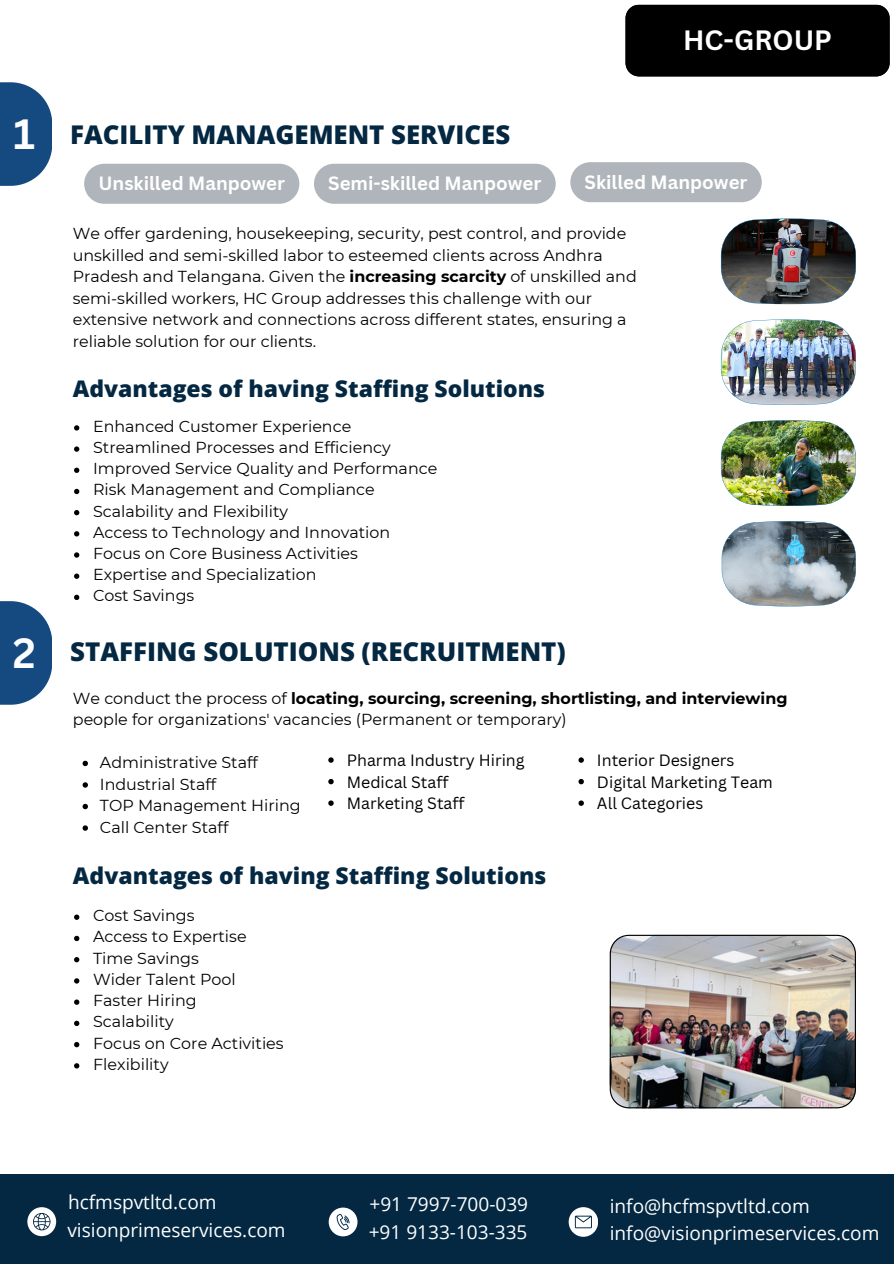
<style>
.page{position:relative;width:894px;height:1264px;background:#fff}
.page>*{position:absolute;margin:0;border:0;box-sizing:border-box;transform-origin:0 0}
.t1{font:700 41.1px "Canva Sans";color:#fcfdfe}
.t2{font:700 27.15px "Canva Sans";color:#fff}
.t3{font:800 25.8px "Open Sans";color:#042842}
.t4{font:800 22.95px "Open Sans";color:#042842}
.t5{font:19.05px "Open Sans";color:#fdfefe}
.t6{font:700 18.75px "Canva Sans";color:#fff}
.t7{font:15.9px/21.5px "Montserrat";color:#000}
.t8{font:15.9px "Canva Sans";color:#000}
.s1{font-weight:700}
</style>
<div class="page">
<div style="left:625px;top:5px;width:264px;height:71px;background:#000"></div>
<div style="left:0;top:1174px;width:893px;height:89px;background:#042842"></div>
<svg style="left:27px;top:1207px;width:29px;height:29px"></svg>
<svg style="left:328px;top:1207px;width:29px;height:29px"></svg>
<svg style="left:568px;top:1207px;width:29px;height:29px"></svg>
<div style="left:0;top:601px;width:52px;height:103px;background:#154a81"></div>
<div style="left:0;top:82px;width:52px;height:104px;background:#154a81"></div>
<img style="left:720px;top:218px;width:135px;height:86px">
<img style="left:720px;top:319px;width:135px;height:86px">
<img style="left:720px;top:420px;width:135px;height:86px">
<svg style="left:721px;top:521px;width:134px;height:85px"></svg>
<img style="left:609px;top:934px;width:246px;height:174px">
<svg style="left:74px;top:914px;width:5px;height:5px"></svg>
<svg style="left:74px;top:935px;width:5px;height:6px"></svg>
<svg style="left:74px;top:957px;width:5px;height:5px"></svg>
<svg style="left:74px;top:978px;width:5px;height:5px"></svg>
<svg style="left:74px;top:999px;width:5px;height:5px"></svg>
<svg style="left:74px;top:1020px;width:5px;height:6px"></svg>
<svg style="left:74px;top:1042px;width:5px;height:5px"></svg>
<svg style="left:74px;top:1063px;width:5px;height:5px"></svg>
<svg style="left:83px;top:760px;width:5px;height:6px"></svg>
<svg style="left:83px;top:782px;width:5px;height:5px"></svg>
<svg style="left:83px;top:803px;width:5px;height:6px"></svg>
<svg style="left:83px;top:825px;width:5px;height:5px"></svg>
<svg style="left:74px;top:425px;width:5px;height:5px"></svg>
<svg style="left:74px;top:446px;width:5px;height:6px"></svg>
<svg style="left:74px;top:467px;width:5px;height:6px"></svg>
<svg style="left:74px;top:489px;width:5px;height:5px"></svg>
<svg style="left:74px;top:510px;width:5px;height:5px"></svg>
<svg style="left:74px;top:531px;width:5px;height:5px"></svg>
<svg style="left:74px;top:552px;width:5px;height:5px"></svg>
<svg style="left:74px;top:573px;width:5px;height:6px"></svg>
<svg style="left:74px;top:594px;width:5px;height:6px"></svg>
<div style="left:84px;top:164px;width:215px;height:40px;background:#afb5ba;border-radius:20px"></div>
<div style="left:314px;top:164px;width:241px;height:40px;background:#afb5ba;border-radius:20px"></div>
<div style="left:570px;top:162px;width:191px;height:40px;background:#afb5ba;border-radius:20px"></div>
<svg style="left:328px;top:757px;width:5px;height:5px"></svg>
<svg style="left:328px;top:779px;width:5px;height:5px"></svg>
<svg style="left:328px;top:800px;width:5px;height:5px"></svg>
<svg style="left:578px;top:757px;width:5px;height:5px"></svg>
<svg style="left:578px;top:779px;width:5px;height:5px"></svg>
<svg style="left:578px;top:800px;width:5px;height:5px"></svg>
<p class="t1" style="left:13px;top:105px;width:23px">1</p>
<p class="t1" style="left:13px;top:624px;width:24px">2</p>
<p class="t3" style="left:70px;top:117px;width:441px">FACILITY MANAGEMENT SERVICES</p>
<p class="t2" style="left:683px;top:21px;width:150px">HC-GROUP</p>
<p class="t6" style="left:98px;top:170px;width:188px">Unskilled Manpower</p>
<p class="t6" style="left:328px;top:170px;width:215px">Semi-skilled Manpower</p>
<p class="t6" style="left:584px;top:169px;width:164px">Skilled Manpower</p>
<p class="t7" style="left:73px;top:222px;width:565px">We offer gardening, housekeeping, security, pest control, and provide unskilled and semi-skilled labor to esteemed clients across Andhra Pradesh and Telangana. Given the <span class="s1">increasing scarcity</span> of unskilled and semi-skilled workers, HC Group addresses this challenge with our extensive network and connections across different states, ensuring a reliable solution for our clients.</p>
<p class="t4" style="left:73px;top:373px;width:473px">Advantages of having Staffing Solutions</p>
<p class="t7" style="left:93px;top:415px;width:259px">Enhanced Customer Experience</p>
<p class="t7" style="left:93px;top:436px;width:299px">Streamlined Processes and Efficiency</p>
<p class="t7" style="left:93px;top:458px;width:345px">Improved Service Quality and Performance</p>
<p class="t7" style="left:93px;top:479px;width:283px">Risk Management and Compliance</p>
<p class="t7" style="left:93px;top:500px;width:196px">Scalability and Flexibility</p>
<h2 class="t7" style="left:93px;top:521px;width:298px">Access to Technology and Innovation</h2>
<p class="t7" style="left:93px;top:542px;width:266px">Focus on Core Business Activities</p>
<p class="t7" style="left:93px;top:563px;width:225px">Expertise and Specialization</p>
<p class="t7" style="left:93px;top:585px;width:103px">Cost Savings</p>
<p class="t3" style="left:70px;top:633px;width:497px">STAFFING SOLUTIONS (RECRUITMENT)</p>
<p class="t7" style="left:73px;top:687px;width:716px">We conduct the process of <span class="s1">locating, sourcing, screening, shortlisting, and interviewing </span>people for organizations' vacancies (Permanent or temporary)</p>
<p class="t7" style="left:100px;top:751px;width:159px">Administrative Staff</p>
<p class="t7" style="left:100px;top:773px;width:118px">Industrial Staff</p>
<p class="t7" style="left:100px;top:795px;width:202px">TOP Management Hiring</p>
<p class="t7" style="left:100px;top:816px;width:130px">Call Center Staff</p>
<p class="t8" style="left:347px;top:749px;width:179px">Pharma Industry Hiring</p>
<h4 class="t8" style="left:347px;top:770px;width:103px">Medical Staff</h4>
<p class="t8" style="left:347px;top:792px;width:119px">Marketing Staff</p>
<h4 class="t8" style="left:596px;top:749px;width:139px">Interior Designers</h4>
<h4 class="t8" style="left:596px;top:770px;width:177px">Digital Marketing Team</h4>
<h4 class="t8" style="left:596px;top:792px;width:108px">All Categories</h4>
<h1 class="t4" style="left:73px;top:859px;width:475px">Advantages of having Staffing Solutions</h1>
<p class="t7" style="left:93px;top:904px;width:103px">Cost Savings</p>
<h2 class="t7" style="left:93px;top:926px;width:155px">Access to Expertise</h2>
<p class="t7" style="left:93px;top:947px;width:107px">Time Savings</p>
<p class="t7" style="left:93px;top:968px;width:144px">Wider Talent Pool</p>
<p class="t7" style="left:93px;top:989px;width:105px">Faster Hiring</p>
<p class="t7" style="left:93px;top:1010px;width:82px">Scalability</p>
<p class="t7" style="left:93px;top:1032px;width:192px">Focus on Core Activities</p>
<p class="t7" style="left:93px;top:1053px;width:77px">Flexibility</p>
<p class="t5" style="left:68px;top:1188px;width:150px">hcfmspvtltd.com</p>
<p class="t5" style="left:369px;top:1190px;width:160px">+91 7997-700-039</p>
<p class="t5" style="left:609px;top:1192px;width:201px">info@hcfmspvtltd.com</p>
<p class="t5" style="left:609px;top:1219px;width:271px">info@visionprimeservices.com</p>
<p class="t5" style="left:67px;top:1217px;width:220px">visionprimeservices.com</p>
<p class="t5" style="left:368px;top:1218px;width:160px">+91 9133-103-335</p>
</div>
